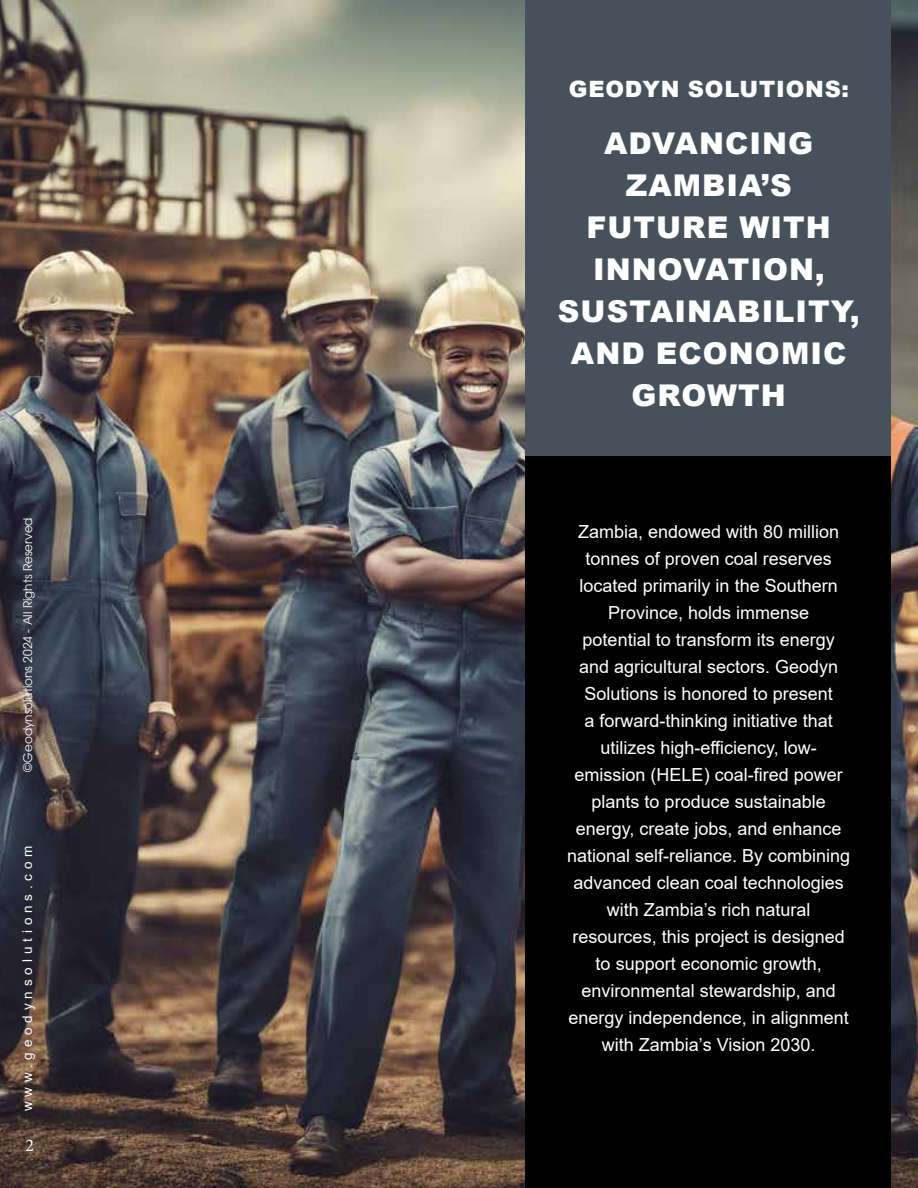
<style>
.page{position:relative;width:918px;height:1188px;background:#fff}
.page>*{position:absolute;margin:0;border:0;box-sizing:border-box;transform-origin:0 0}
.t1{font:900 30px/42px "Arial";letter-spacing:.035em;color:#fff;text-align:center}
.t2{font:900 22.5px "Arial";letter-spacing:.035em;color:#fff}
.t3{font:18px/27px "Arial";color:#fff;text-align:center}
.t4{font:18px "Minion Pro";color:#fff}
.t5{font:13.5px "Arial";letter-spacing:.36em;color:#fff}
.t6{font:12px "Avant Garde";color:#fff}
</style>
<div class="page">
<img style="left:0;top:0;width:918px;height:1188px">
<hr style="left:917px;top:785px;width:1px;height:57px;background:#47515b">
<div style="left:525px;top:316px;width:366px;height:872px;background:#000"></div>
<div style="left:525px;top:0;width:366px;height:456px;background:#47515b"></div>
<p class="t2" style="left:569px;top:73px;width:282px">GEODYN SOLUTIONS:</p>
<h1 class="t1" style="left:558px;top:121px;width:303px">ADVANCING<br>ZAMBIA’S<br>FUTURE WITH<br>INNOVATION,<br>SUSTAINABILITY,<br>AND ECONOMIC<br>GROWTH</h1>
<p class="t6" style="left:21px;top:772px;width:256px;rotate:-90deg">©Geodynsolutions 2024 - All Rights Reserved</p>
<p class="t3" style="left:567px;top:518px;width:285px">Zambia, endowed with 80 million tonnes of proven coal reserves located primarily in the Southern<br>Province, holds immense<br>potential to transform its energy and agricultural sectors. Geodyn<br>Solutions is honored to present<br>a forward-thinking initiative that utilizes high-efficiency, low&shy;emission (HELE) coal-fired power plants to produce sustainable energy, create jobs, and enhance national self-reliance. By combining advanced clean coal technologies with Zambia’s rich natural resources, this project is designed to support economic growth, environmental stewardship, and energy independence, in alignment with Zambia’s Vision 2030.</p>
<p class="t5" style="left:18px;top:1111px;width:267px;rotate:-90deg">www.geodynsolutions.com</p>
<p class="t4" style="left:25px;top:1133px;width:10px">2</p>
</div>
